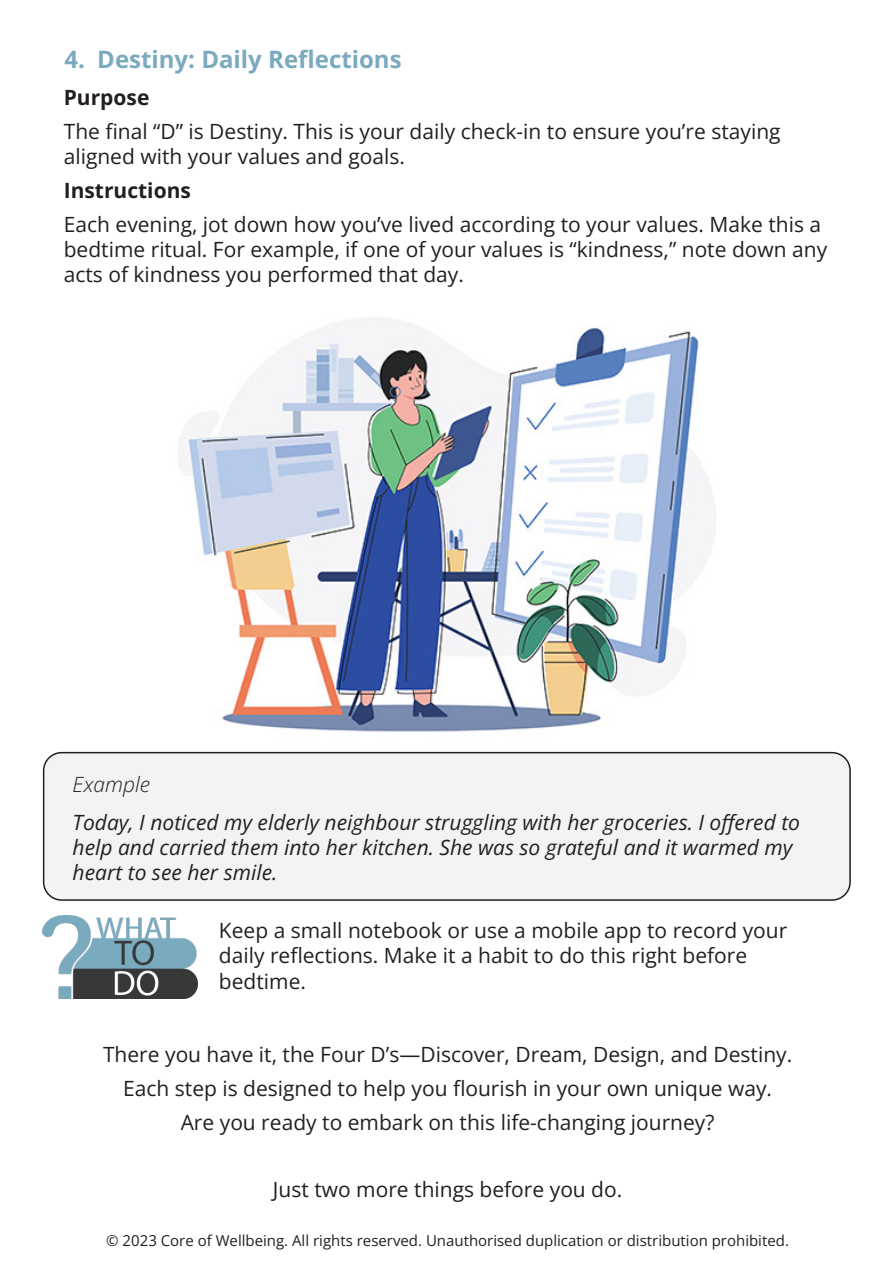
<style>
.page{position:relative;width:893px;height:1263px;background:#fff}
.page>*{position:absolute;margin:0;border:0;box-sizing:border-box;transform-origin:0 0}
.t1{font:700 24px "Open Sans";color:#7baabf}
.t2{font:21px/25.2px "Open Sans";color:#231f20}
.t3{font:italic 21px/25.2px "Open Sans";color:#231f20}
.t4{font:700 21px "Open Sans";color:#231f20}
.t5{font:italic 300 21px "Open Sans";color:#231f20}
.t6{font:15px "Open Sans";color:#231f20}
</style>
<div class="page">
<img style="left:43px;top:317px;width:805px;height:449px">
<div style="left:44px;top:753px;width:806px;height:147px;background:#f2f3f4;border-radius:18px"></div>
<div style="left:43px;top:752px;width:808px;height:149px;border:2px solid #231f20;border-radius:18px"></div>
<img style="left:43px;top:916px;width:155px;height:83px">
<p class="t1" style="left:65px;top:43px;width:339px">4. Destiny: Daily Reflections</p>
<p class="t4" style="left:64px;top:83px;width:87px">Purpose</p>
<p class="t2" style="left:64px;top:118px;width:718px">The final “D” is Destiny. This is your daily check-in to ensure you’re staying aligned with your values and goals.</p>
<p class="t4" style="left:64px;top:176px;width:129px">Instructions</p>
<p class="t2" style="left:64px;top:211px;width:765px">Each evening, jot down how you’ve lived according to your values. Make this a bedtime ritual. For example, if one of your values is “kindness,” note down any acts of kindness you performed that day.</p>
<p class="t5" style="left:73px;top:769px;width:79px">Example</p>
<p class="t3" style="left:73px;top:809px;width:729px">Today, I noticed my elderly neighbour struggling with her groceries. I offered to help and carried them into her kitchen. She was so grateful and it warmed my heart to see her smile.</p>
<p class="t2" style="left:219px;top:917px;width:570px">Keep a small notebook or use a mobile app to record your daily reflections. Make it a habit to do this right before bedtime.</p>
<p class="t2" style="left:103px;top:1041px;width:691px">There you have it, the Four D’s—Discover, Dream, Design, and Destiny.</p>
<p class="t2" style="left:123px;top:1075px;width:650px">Each step is designed to help you flourish in your own unique way.</p>
<p class="t2" style="left:181px;top:1109px;width:535px">Are you ready to embark on this life-changing journey?</p>
<p class="t2" style="left:273px;top:1176px;width:351px">Just two more things before you do.</p>
<p class="t6" style="left:106px;top:1230px;width:684px">© 2023 Core of Wellbeing. All rights reserved. Unauthorised duplication or distribution prohibited.</p>
</div>
